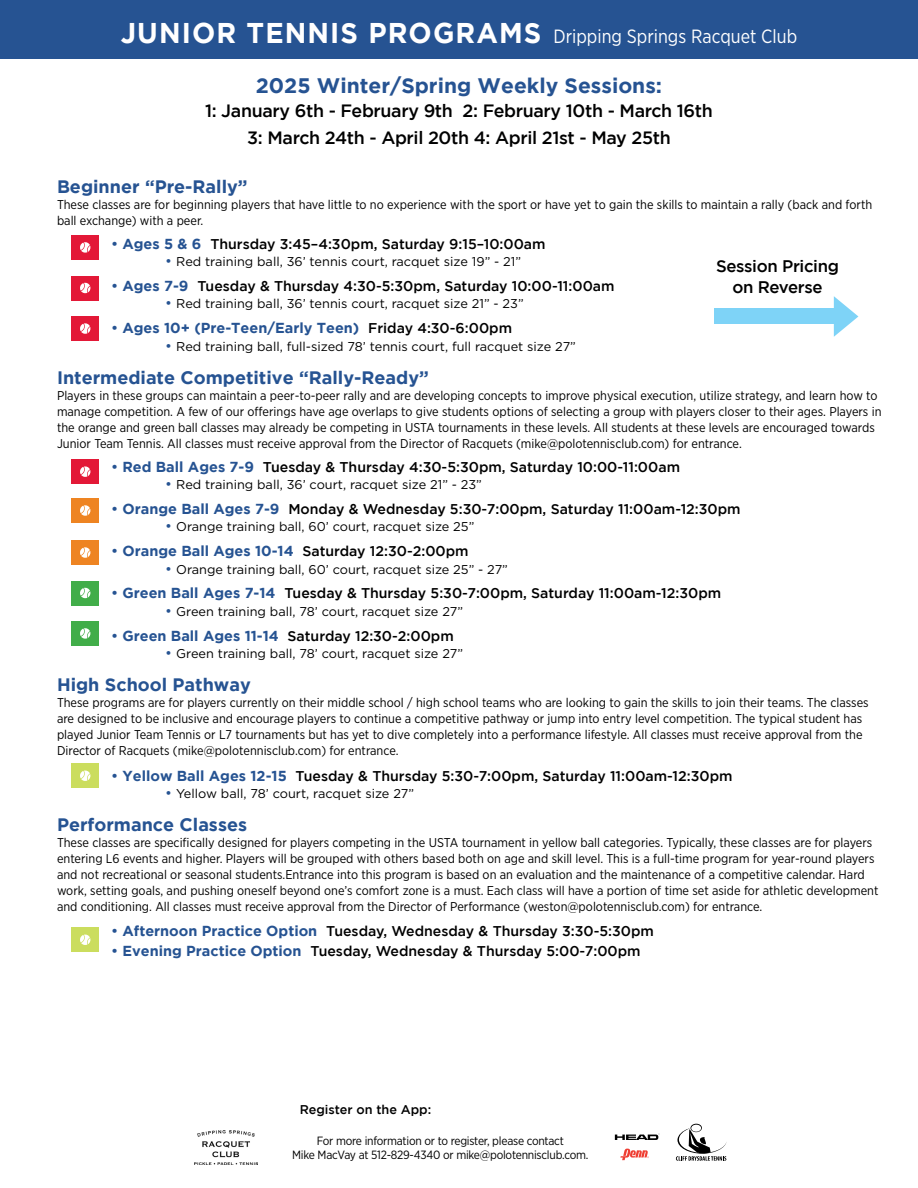
<style>
.page{position:relative;width:918px;height:1188px;background:#fff}
.page>*{position:absolute;margin:0;border:0;box-sizing:border-box;transform-origin:0 0}
.t1{font:700 21px "Gotham";color:#265392}
.t2{font:19.2px "Gotham Narrow";color:#fff;scale:.96 1}
.t3{font:700 18px "Gotham";color:#265392}
.t4{font:500 17.85px/26.7px "Gotham";letter-spacing:-.02em;color:#000101;text-align:center}
.t5{font:500 16.8px/21px "Gotham";letter-spacing:-.02em;color:#000101;text-align:center}
.t6{font:700 14.4px "Gotham";color:#265392}
.t7{font:500 14.1px "Gotham";color:#000}
.t8{font:12.75px/15.9px "Gotham Narrow";color:#000}
.t9{font:12.75px "Gotham";color:#000}
.t10{font:500 12.6px "Gotham";color:#000}
.t11{font:12px/14.4px "Gotham Narrow";letter-spacing:-.02em;color:#000;text-align:center}
.s1{font-family:"Gotham";font-weight:700;font-size:28.5px}
.s2{font-size:14.4px;color:#265392}
.s3{font-weight:700;font-size:14.4px;color:#265392}
.s4{font-weight:500}
.s5{font-weight:500;font-size:14.1px;color:#000}
</style>
<div class="page">
<div style="left:0;top:0;width:918px;height:58px;background:#265392"></div>
<svg style="left:615px;top:1134px;width:44px;height:6px"></svg>
<svg style="left:620px;top:1148px;width:29px;height:12px"></svg>
<svg style="left:676px;top:1124px;width:51px;height:37px"></svg>
<img style="left:195px;top:1131px;width:63px;height:33px">
<div style="left:72px;top:460px;width:27px;height:24px;background:#e31837"></div>
<svg style="left:80px;top:466px;width:10px;height:11px"></svg>
<div style="left:72px;top:235px;width:27px;height:25px;background:#e31837"></div>
<svg style="left:80px;top:242px;width:10px;height:11px"></svg>
<div style="left:72px;top:276px;width:27px;height:24px;background:#e31837"></div>
<svg style="left:80px;top:283px;width:10px;height:10px"></svg>
<div style="left:72px;top:316px;width:27px;height:25px;background:#e31837"></div>
<svg style="left:80px;top:323px;width:10px;height:11px"></svg>
<div style="left:72px;top:498px;width:27px;height:25px;background:#ee8422"></div>
<svg style="left:80px;top:505px;width:10px;height:11px"></svg>
<div style="left:72px;top:540px;width:27px;height:25px;background:#ee8422"></div>
<svg style="left:80px;top:547px;width:10px;height:11px"></svg>
<div style="left:72px;top:581px;width:27px;height:24px;background:#41ad49"></div>
<svg style="left:80px;top:588px;width:10px;height:10px"></svg>
<div style="left:72px;top:621px;width:27px;height:25px;background:#41ad49"></div>
<svg style="left:80px;top:628px;width:10px;height:11px"></svg>
<div style="left:72px;top:764px;width:27px;height:24px;background:#cbdd5e"></div>
<svg style="left:80px;top:771px;width:10px;height:10px"></svg>
<div style="left:72px;top:928px;width:27px;height:24px;background:#cbdd5e"></div>
<svg style="left:80px;top:935px;width:10px;height:10px"></svg>
<div style="left:715px;top:309px;width:119px;height:15px;background:#7ed3f7"></div>
<svg style="left:834px;top:296px;width:24px;height:41px"></svg>
<h2 class="t2" style="left:121px;top:24px;width:706px"><span class="s1">JUNIOR TENNIS PROGRAMS</span> Dripping Springs Racquet Club</h2>
<h1 class="t1" style="left:256px;top:74px;width:408px">2025 Winter/Spring Weekly Sessions:</h1>
<h3 class="t4" style="left:205px;top:97px;width:509px">1: January 6th - February 9th 2: February 10th - March 16th<br>3: March 24th - April 20th 4: April 21st - May 25th</h3>
<h3 class="t3" style="left:57px;top:176px;width:192px">Beginner “Pre-Rally”</h3>
<p class="t8" style="left:57px;top:196px;width:817px">These classes are for beginning players that have little to no experience with the sport or have yet to gain the skills to maintain a rally (back and forth ball exchange) with a peer.</p>
<p class="t7" style="left:111px;top:236px;width:436px"><span class="s2">•</span> <span class="s3">Ages 5 &amp; 6</span> Thursday 3:45–4:30pm, Saturday 9:15–10:00am</p>
<p class="t9" style="left:165px;top:253px;width:358px"><span class="s2">•</span> Red training ball, 36’ tennis court, racquet size 19” - 21”</p>
<p class="t7" style="left:111px;top:278px;width:505px"><span class="s2">•</span> <span class="s3">Ages 7-9</span> Tuesday &amp; Thursday 4:30-5:30pm, Saturday 10:00-11:00am</p>
<p class="t9" style="left:165px;top:296px;width:360px"><span class="s2">•</span> Red training ball, 36’ tennis court, racquet size 21” - 23”</p>
<p class="t6" style="left:111px;top:320px;width:403px"><span class="s4">•</span> Ages 10+ (Pre-Teen/Early Teen) <span class="s5">Friday 4:30-6:00pm</span></p>
<p class="t9" style="left:165px;top:338px;width:412px"><span class="s2">•</span> Red training ball, full-sized 78’ tennis court, full racquet size 27”</p>
<h3 class="t3" style="left:57px;top:367px;width:373px">Intermediate Competitive “Rally-Ready”</h3>
<p class="t8" style="left:57px;top:387px;width:826px">Players in these groups can maintain a peer-to-peer rally and are developing concepts to improve physical execution, utilize strategy, and learn how to manage competition. A few of our offerings have age overlaps to give students options of selecting a group with players closer to their ages. Players in the orange and green ball classes may already be competing in USTA tournaments in these levels. All students at these levels are encouraged towards Junior Team Tennis. All classes must receive approval from the Director of Racquets (mike@polotennisclub.com) for entrance.</p>
<p class="t7" style="left:111px;top:459px;width:571px"><span class="s2">•</span> <span class="s3">Red Ball Ages 7-9</span> Tuesday &amp; Thursday 4:30-5:30pm, Saturday 10:00-11:00am</p>
<p class="t9" style="left:165px;top:476px;width:318px"><span class="s2">•</span> Red training ball, 36’ court, racquet size 21” - 23”</p>
<p class="t7" style="left:111px;top:501px;width:631px"><span class="s2">•</span> <span class="s3">Orange Ball Ages 7-9</span> Monday &amp; Wednesday 5:30-7:00pm, Saturday 11:00am-12:30pm</p>
<p class="t9" style="left:165px;top:519px;width:311px"><span class="s2">•</span> Orange training ball, 60’ court, racquet size 25”</p>
<p class="t7" style="left:111px;top:543px;width:359px"><span class="s2">•</span> <span class="s3">Orange Ball Ages 10-14</span> Saturday 12:30-2:00pm</p>
<p class="t9" style="left:165px;top:561px;width:344px"><span class="s2">•</span> Orange training ball, 60’ court, racquet size 25” - 27”</p>
<p class="t7" style="left:111px;top:585px;width:612px"><span class="s2">•</span> <span class="s3">Green Ball Ages 7-14</span> Tuesday &amp; Thursday 5:30-7:00pm, Saturday 11:00am-12:30pm</p>
<p class="t9" style="left:165px;top:603px;width:300px"><span class="s2">•</span> Green training ball, 78’ court, racquet size 27”</p>
<p class="t7" style="left:111px;top:628px;width:344px"><span class="s2">•</span> <span class="s3">Green Ball Ages 11-14</span> Saturday 12:30-2:00pm</p>
<p class="t9" style="left:165px;top:645px;width:300px"><span class="s2">•</span> Green training ball, 78’ court, racquet size 27”</p>
<h3 class="t3" style="left:57px;top:675px;width:195px">High School Pathway</h3>
<p class="t8" style="left:57px;top:695px;width:813px">These programs are for players currently on their middle school / high school teams who are looking to gain the skills to join their teams. The classes are designed to be inclusive and encourage players to continue a competitive pathway or jump into entry level competition. The typical student has played Junior Team Tennis or L7 tournaments but has yet to dive completely into a performance lifestyle. All classes must receive approval from the Director of Racquets (mike@polotennisclub.com) for entrance.</p>
<p class="t7" style="left:111px;top:768px;width:623px"><span class="s2">•</span> <span class="s3">Yellow Ball Ages 12-15</span> Tuesday &amp; Thursday 5:30-7:00pm, Saturday 11:00am-12:30pm</p>
<p class="t9" style="left:165px;top:785px;width:251px"><span class="s2">•</span> Yellow ball, 78’ court, racquet size 27”</p>
<h3 class="t3" style="left:57px;top:815px;width:192px">Performance Classes</h3>
<p class="t8" style="left:57px;top:835px;width:823px">These classes are specifically designed for players competing in the USTA tournament in yellow ball categories. Typically, these classes are for players entering L6 events and higher. Players will be grouped with others based both on age and skill level. This is a full-time program for year-round players and not recreational or seasonal students.Entrance into this program is based on an evaluation and the maintenance of a competitive calendar. Hard work, setting goals, and pushing oneself beyond one’s comfort zone is a must. Each class will have a portion of time set aside for athletic development and conditioning. All classes must receive approval from the Director of Performance (weston@polotennisclub.com) for entrance.</p>
<p class="t7" style="left:111px;top:923px;width:545px"><span class="s2">•</span> <span class="s3">Afternoon Practice Option</span> Tuesday, Wednesday &amp; Thursday 3:30-5:30pm</p>
<p class="t7" style="left:111px;top:943px;width:531px"><span class="s2">•</span> <span class="s3">Evening Practice Option</span> Tuesday, Wednesday &amp; Thursday 5:00-7:00pm</p>
<h3 class="t5" style="left:716px;top:255px;width:124px">Session Pricing on Reverse</h3>
<p class="t10" style="left:300px;top:1102px;width:133px">Register on the App:</p>
<p class="t11" style="left:292px;top:1133px;width:298px">For more information or to register, please contact<br>Mike MacVay at 512-829-4340 or mike@polotennisclub.com.</p>
</div>
